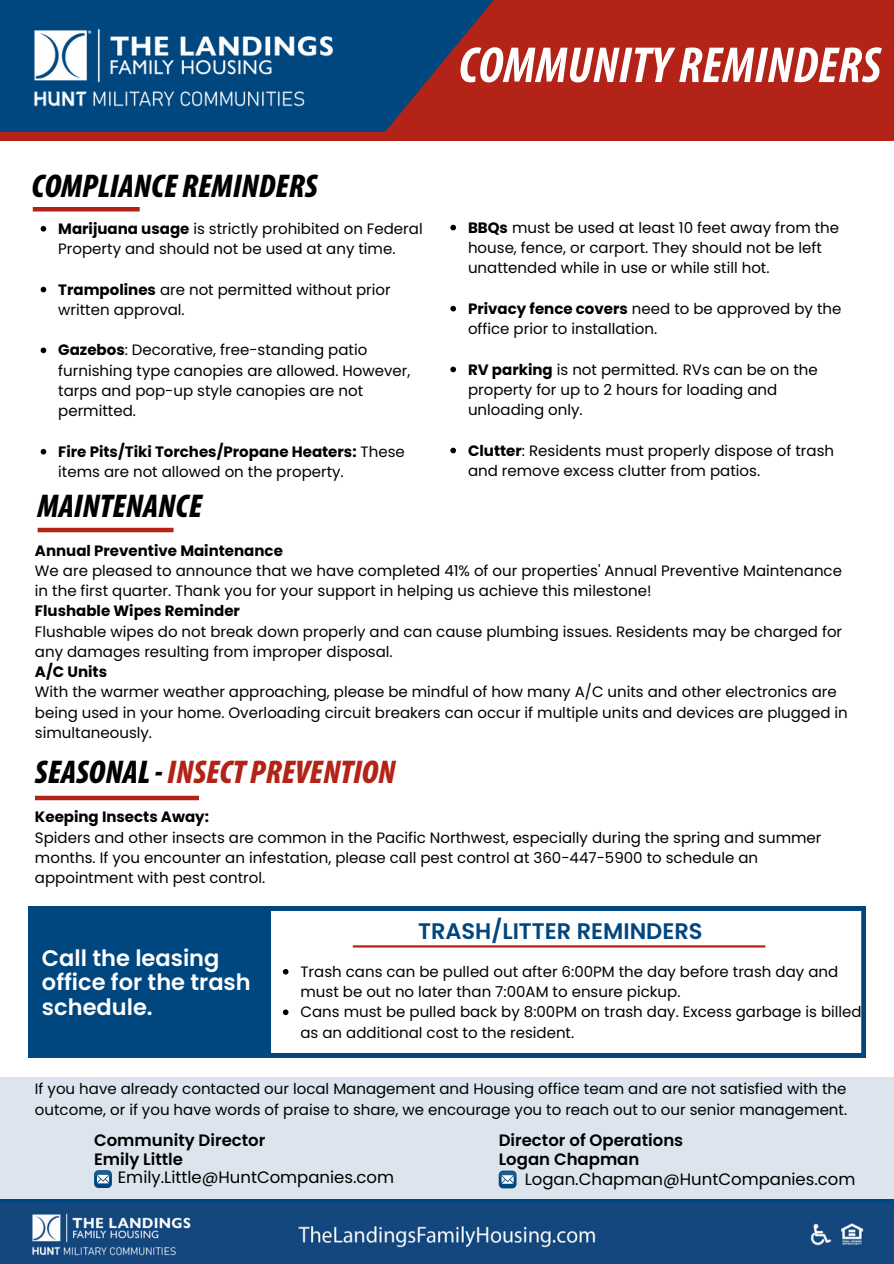
<style>
.page{position:relative;width:894px;height:1264px;background:#fff}
.page>*{position:absolute;margin:0;border:0;box-sizing:border-box;transform-origin:0 0}
.t1{font:italic 700 condensed 51px "Myriad Pro";letter-spacing:.005em;color:#fff}
.t2{font:italic 900 condensed 33px "Myriad Pro";color:#000}
.t3{font:italic 900 condensed 33px "Myriad Pro";color:#b32317}
.t4{font:600 22.5px/24.8px "Poppins";color:#fff}
.t5{font:600 22.5px "Poppins";color:#00467f}
.t6{font:16.5px "Poppins";color:#000}
.t7{font:600 16.5px/19.2px "Poppins";color:#000}
.t8{font:15px/20.2px "Poppins";color:#000}
.t9{font:700 15px "Poppins";color:#000}
.s1{font-weight:700}
.s2{color:#000}
</style>
<div class="page">
<div style="left:0;top:1198px;width:893px;height:65px;background:#00467f"></div>
<div style="left:0;top:1077px;width:893px;height:122px;background:#dce5ed"></div>
<div style="left:0;top:0;width:893px;height:141px;background:#b32317"></div>
<svg style="left:0;top:0;width:494px;height:132px;fill:#00467f"></svg>
<svg style="left:498px;top:1170px;width:18px;height:18px"></svg>
<svg style="left:94px;top:1170px;width:18px;height:17px"></svg>
<div style="left:35px;top:795px;width:164px;height:5px;background:#b32317"></div>
<hr style="left:38px;top:528px;width:135px;height:4px;background:#b32317">
<div style="left:28px;top:906px;width:238px;height:151px;background:#00467f"></div>
<svg style="left:266px;top:906px;width:599px;height:151px"></svg>
<hr style="left:353px;top:945px;width:412px;height:2px;background:#b32317">
<img style="left:3px;top:0;width:361px;height:132px">
<img style="left:0;top:1203px;width:893px;height:60px">
<svg style="left:283px;top:968px;width:5px;height:6px"></svg>
<svg style="left:283px;top:1009px;width:5px;height:6px"></svg>
<hr style="left:33px;top:207px;width:107px;height:4px;background:#b32317">
<svg style="left:41px;top:226px;width:5px;height:5px"></svg>
<svg style="left:41px;top:287px;width:5px;height:5px"></svg>
<svg style="left:41px;top:347px;width:5px;height:6px"></svg>
<svg style="left:41px;top:449px;width:5px;height:5px"></svg>
<svg style="left:450px;top:225px;width:6px;height:5px"></svg>
<svg style="left:450px;top:306px;width:6px;height:5px"></svg>
<svg style="left:450px;top:366px;width:6px;height:6px"></svg>
<svg style="left:450px;top:447px;width:6px;height:6px"></svg>
<p class="t2" style="left:32px;top:172px;width:287px">COMPLIANCE REMINDERS</p>
<p class="t8" style="left:58px;top:218px;width:366px"><span class="s1">Marijuana usage</span> is strictly prohibited on Federal<br>Property and should not be used at any time.</p>
<p class="t8" style="left:58px;top:279px;width:334px"><span class="s1">Trampolines</span> are not permitted without prior written approval.</p>
<h4 class="t8" style="left:58px;top:340px;width:353px"><span class="s1">Gazebos</span>: Decorative, free-standing patio furnishing type canopies are allowed. However, tarps and pop-up style canopies are not permitted.</h4>
<h3 class="t8" style="left:58px;top:441px;width:348px"><span class="s1">Fire Pits/Tiki Torches/Propane Heaters:</span> These items are not allowed on the property.</h3>
<p class="t2" style="left:38px;top:492px;width:166px">MAINTENANCE</p>
<p class="t1" style="left:458px;top:44px;width:424px">COMMUNITY REMINDERS</p>
<p class="t8" style="left:468px;top:217px;width:372px"><span class="s1">BBQs</span> must be used at least 10 feet away from the house, fence, or carport. They should not be left unattended while in use or while still hot.</p>
<p class="t8" style="left:468px;top:298px;width:375px"><span class="s1">Privacy fence covers</span> need to be approved by the office prior to installation.</p>
<p class="t8" style="left:468px;top:359px;width:351px"><span class="s1">RV parking</span> is not permitted. RVs can be on the property for up to 2 hours for loading and unloading only.</p>
<p class="t8" style="left:468px;top:440px;width:367px"><span class="s1">Clutter</span>: Residents must properly dispose of trash and remove excess clutter from patios.</p>
<p class="t9" style="left:35px;top:540px;width:249px">Annual Preventive Maintenance</p>
<h2 class="t8" style="left:35px;top:560px;width:808px">We are pleased to announce that we have completed 41% of our properties' Annual Preventive Maintenance in the first quarter. Thank you for your support in helping us achieve this milestone!</h2>
<p class="t9" style="left:35px;top:600px;width:206px">Flushable Wipes Reminder</p>
<p class="t8" style="left:35px;top:621px;width:808px">Flushable wipes do not break down properly and can cause plumbing issues. Residents may be charged for any damages resulting from improper disposal.</p>
<p class="t9" style="left:35px;top:661px;width:74px">A/C Units</p>
<p class="t8" style="left:35px;top:682px;width:814px">With the warmer weather approaching, please be mindful of how many A/C units and other electronics are being used in your home. Overloading circuit breakers can occur if multiple units and devices are plugged in simultaneously.</p>
<p class="t3" style="left:35px;top:758px;width:362px"><span class="s2">SEASONAL-</span> INSECT PREVENTION</p>
<p class="t9" style="left:35px;top:806px;width:175px">Keeping Insects Away:</p>
<p class="t8" style="left:35px;top:827px;width:787px">Spiders and other insects are common in the Pacific Northwest, especially during the spring and summer months. If you encounter an infestation, please call pest control at 360-447-5900 to schedule an appointment with pest control.</p>
<p class="t4" style="left:42px;top:945px;width:210px">Call the leasing office for the trash schedule.</p>
<p class="t5" style="left:418px;top:915px;width:286px">TRASH/LITTER REMINDERS</p>
<p class="t8" style="left:300px;top:961px;width:539px">Trash cans can be pulled out after 6:00PM the day before trash day and must be out no later than 7:00AM to ensure pickup.</p>
<p class="t8" style="left:300px;top:1002px;width:562px">Cans must be pulled back by 8:00PM on trash day. Excess garbage is billed as an additional cost to the resident.</p>
<p class="t8" style="left:35px;top:1079px;width:813px">If you have already contacted our local Management and Housing office team and are not satisfied with the outcome, or if you have words of praise to share, we encourage you to reach out to our senior management.</p>
<p class="t7" style="left:94px;top:1130px;width:173px">Community Director<br>Emily Little</p>
<p class="t7" style="left:498px;top:1130px;width:186px">Director of Operations<br>Logan Chapman</p>
<p class="t6" style="left:118px;top:1165px;width:278px">Emily.Little@HuntCompanies.com</p>
<h2 class="t6" style="left:524px;top:1167px;width:332px">Logan.Chapman@HuntCompanies.com</h2>
</div>
